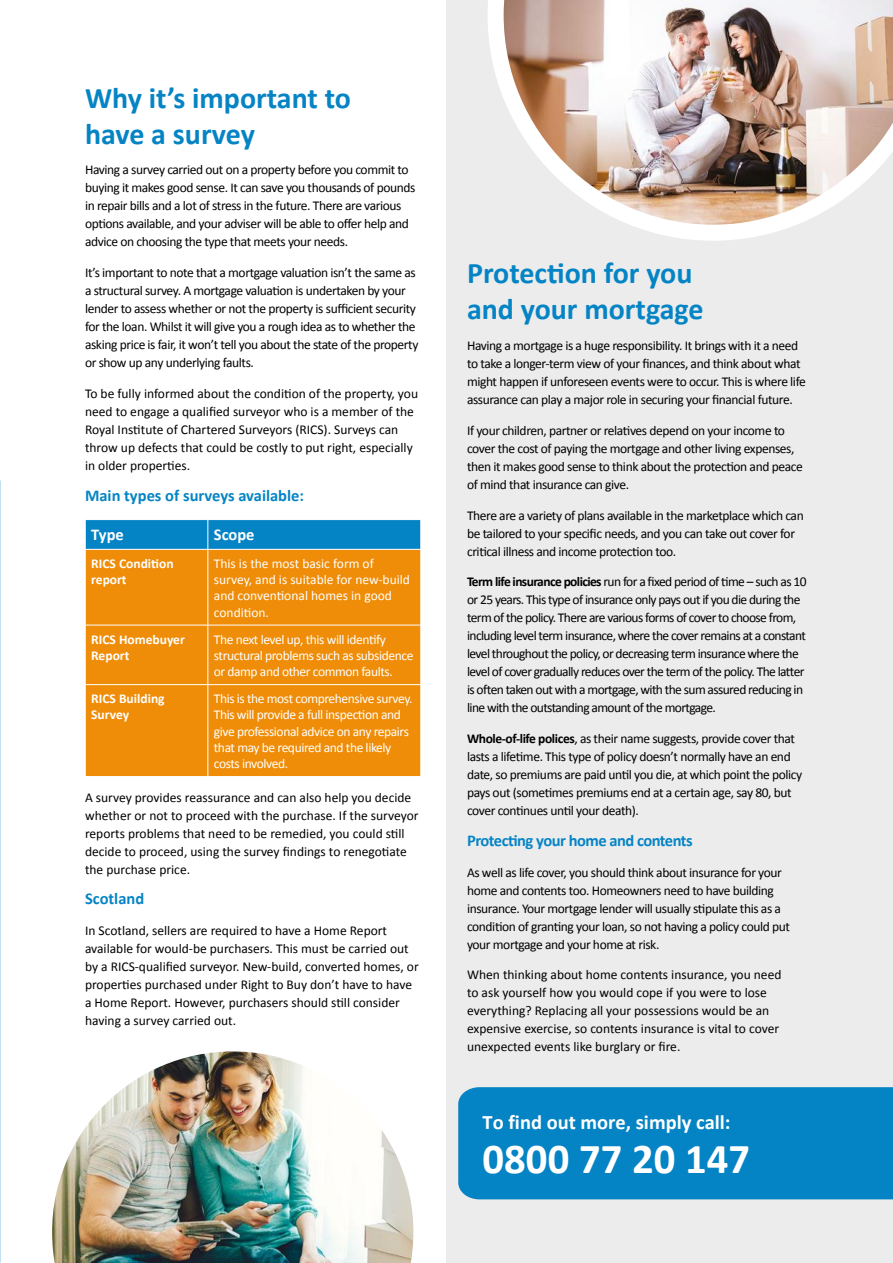
<style>
.page{position:relative;width:893px;height:1263px;background:#fff}
.page>*{position:absolute;margin:0;border:0;box-sizing:border-box;transform-origin:0 0}
.t1{font:700 42.75px "Calibri";color:#fff}
.t2{font:700 30px/36px "Calibri";color:#0584c5}
.t3{font:700 20.55px "Calibri";color:#fff}
.t4{font:700 16.5px "Calibri";letter-spacing:-.01em;color:#0584c5}
.t5{font:700 16.5px "Calibri";letter-spacing:-.03em;color:#0584c5}
.t6{font:700 16.5px "Calibri";color:#fff}
.t7{font:13.5px/18px "Calibri";letter-spacing:-.03em;color:#000}
.t8{font:13.5px/18px "Calibri";color:#000}
.t9{font:13.5px/16.2px "Calibri";letter-spacing:-.03em;color:#fff}
.t10{font:13.5px/16.2px "Calibri";color:#fff}
.t11{font:700 13.5px/16.2px "Calibri";color:#fff}
.s1{font-weight:700}
</style>
<div class="page">
<div style="left:86px;top:550px;width:335px;height:226px;background:#ef8d08"></div>
<svg style="left:85px;top:520px;width:336px;height:29px;background:#0986c5"></svg>
<hr style="left:208px;top:549px;width:1px;height:76px;background:#fff">
<hr style="left:85px;top:625px;width:123px;height:1px;background:#fff">
<hr style="left:208px;top:625px;width:213px;height:1px;background:#fff">
<hr style="left:208px;top:625px;width:1px;height:59px;background:#fff">
<hr style="left:85px;top:684px;width:123px;height:1px;background:#fff">
<hr style="left:208px;top:684px;width:213px;height:1px;background:#fff">
<hr style="left:208px;top:685px;width:1px;height:91px;background:#fff">
<div style="left:446px;top:0;width:447px;height:1263px;background:#ececec"></div>
<img style="left:488px;top:0;width:405px;height:241px">
<img style="left:52px;top:1051px;width:362px;height:212px">
<div style="left:458px;top:1087px;width:435px;height:112px;background:#0584c5"></div>
<h2 class="t2" style="left:85px;top:78px;width:267px">Why it’s important to have a survey</h2>
<p class="t7" style="left:85px;top:160px;width:332px">Having a survey carried out on a property before you commit to buying it makes good sense. It can save you thousands of pounds in repair bills and a lot of stress in the future. There are various options available, and your adviser will be able to offer help and advice on choosing the type that meets your needs.</p>
<p class="t7" style="left:85px;top:263px;width:335px">It’s important to note that a mortgage valuation isn’t the same as a structural survey. A mortgage valuation is undertaken by your lender to assess whether or not the property is sufficient security for the loan. Whilst it will give you a rough idea as to whether the asking price is fair, it won’t tell you about the state of the property or show up any underlying faults.</p>
<p class="t8" style="left:85px;top:384px;width:335px">To be fully informed about the condition of the property, you need to engage a qualified surveyor who is a member of the Royal Institute of Chartered Surveyors (RICS). Surveys can throw up defects that could be costly to put right, especially in older properties.</p>
<p class="t4" style="left:85px;top:485px;width:220px">Main types of surveys available:</p>
<p class="t6" style="left:91px;top:525px;width:34px">Type</p>
<p class="t6" style="left:214px;top:525px;width:42px">Scope</p>
<p class="t11" style="left:91px;top:555px;width:84px">RICS Condition report</p>
<p class="t10" style="left:214px;top:555px;width:198px">This is the most basic form of survey, and is suitable for new-build and conventional homes in good condition.</p>
<p class="t11" style="left:91px;top:630px;width:95px">RICS Homebuyer<br>Report</p>
<p class="t9" style="left:214px;top:630px;width:201px">The next level up, this will identify structural problems such as subsidence or damp and other common faults.</p>
<p class="t11" style="left:91px;top:690px;width:75px">RICS Building<br>Survey</p>
<p class="t9" style="left:214px;top:690px;width:200px">This is the most comprehensive survey.<br>This will provide a full inspection and give professional advice on any repairs that may be required and the likely costs involved.</p>
<p class="t8" style="left:85px;top:787px;width:335px">A survey provides reassurance and can also help you decide whether or not to proceed with the purchase. If the surveyor reports problems that need to be remedied, you could still decide to proceed, using the survey findings to renegotiate the purchase price.</p>
<p class="t4" style="left:85px;top:888px;width:61px">Scotland</p>
<p class="t8" style="left:85px;top:921px;width:335px">In Scotland, sellers are required to have a Home Report available for would-be purchasers. This must be carried out by a RICS-qualified surveyor. New-build, converted homes, or properties purchased under Right to Buy don’t have to have a Home Report. However, purchasers should still consider having a survey carried out.</p>
<h2 class="t2" style="left:467px;top:254px;width:238px">Protection for you and your mortgage</h2>
<p class="t7" style="left:467px;top:336px;width:340px">Having a mortgage is a huge responsibility. It brings with it a need to take a longer-term view of your finances, and think about what might happen if unforeseen events were to occur. This is where life assurance can play a major role in securing your financial future.</p>
<p class="t7" style="left:467px;top:421px;width:337px">If your children, partner or relatives depend on your income to cover the cost of paying the mortgage and other living expenses, then it makes good sense to think about the protection and peace of mind that insurance can give.</p>
<p class="t7" style="left:467px;top:505px;width:338px">There are a variety of plans available in the marketplace which can be tailored to your specific needs, and you can take out cover for critical illness and income protection too.</p>
<p class="t7" style="left:467px;top:572px;width:341px"><span class="s1">Term life insurance policies</span> run for a fixed period of time – such as 10 or 25 years. This type of insurance only pays out if you die during the term of the policy. There are various forms of cover to choose from, including level term insurance, where the cover remains at a constant level throughout the policy, or decreasing term insurance where the level of cover gradually reduces over the term of the policy. The latter is often taken out with a mortgage, with the sum assured reducing in line with the outstanding amount of the mortgage.</p>
<p class="t7" style="left:467px;top:729px;width:337px"><span class="s1">Whole-of-life polices</span>, as their name suggests, provide cover that lasts a lifetime. This type of policy doesn’t normally have an end date, so premiums are paid until you die, at which point the policy pays out (sometimes premiums end at a certain age, say 80, but cover continues until your death).</p>
<p class="t5" style="left:467px;top:830px;width:227px">Protecting your home and contents</p>
<p class="t7" style="left:467px;top:862px;width:325px">As well as life cover, you should think about insurance for your home and contents too. Homeowners need to have building insurance. Your mortgage lender will usually stipulate this as a condition of granting your loan, so not having a policy could put your mortgage and your home at risk.</p>
<p class="t8" style="left:467px;top:965px;width:316px">When thinking about home contents insurance, you need to ask yourself how you would cope if you were to lose everything? Replacing all your possessions would be an expensive exercise, so contents insurance is vital to cover unexpected events like burglary or fire.</p>
<h3 class="t3" style="left:483px;top:1109px;width:249px">To find out more, simply call:</h3>
<h1 class="t1" style="left:483px;top:1132px;width:269px">0800 77 20 147</h1>
</div>
